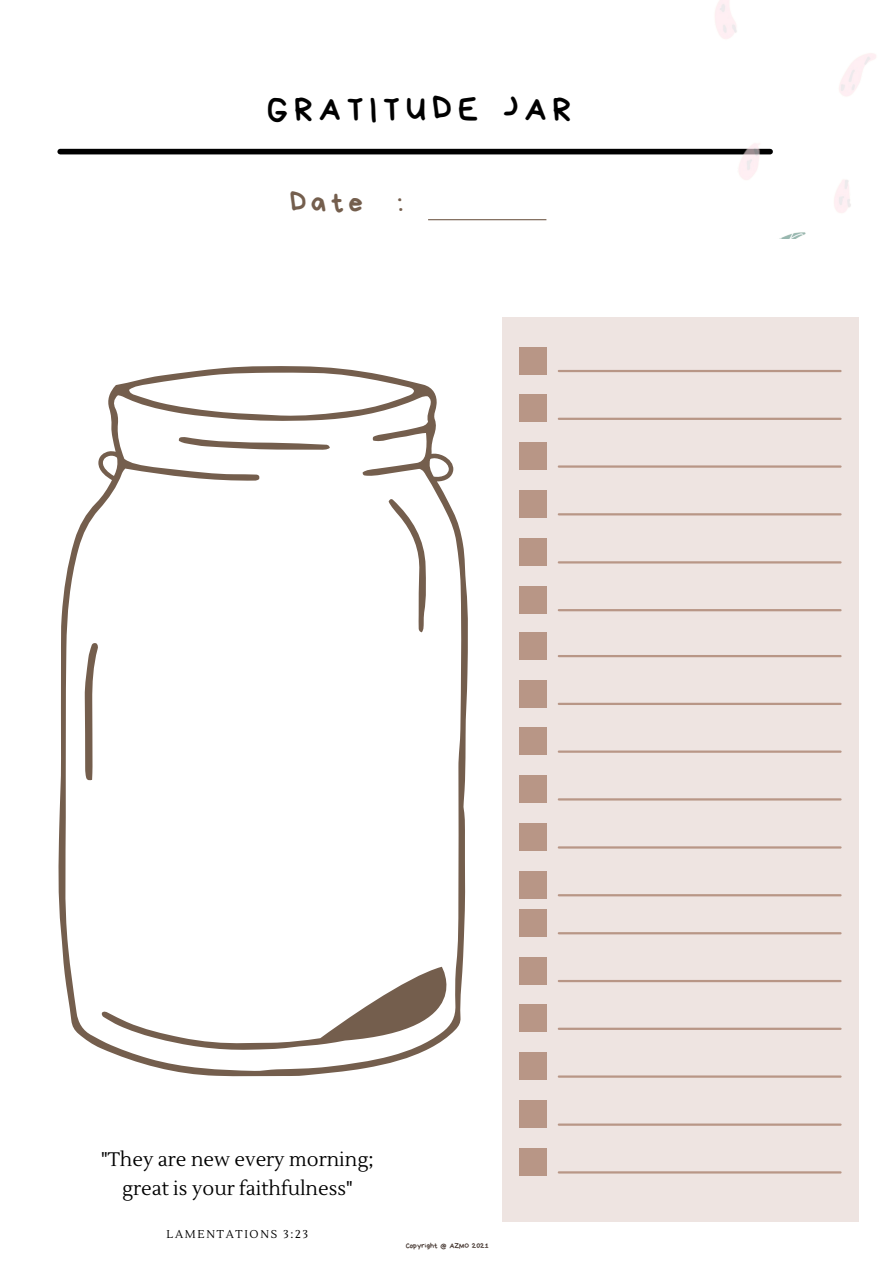
<style>
.page{position:relative;width:894px;height:1264px;background:#fff}
.page>*{position:absolute;margin:0;border:0;box-sizing:border-box;transform-origin:0 0}
.t1{font:33.75px "Bryndan Write";letter-spacing:.18em;color:#000}
.t2{font:28.5px "Bryndan Write";color:#745e4d}
.t3{font:19.5px/28px "Lustria";color:#000;text-align:center}
.t4{font:11.4px "Lustria";letter-spacing:.15em;color:#000}
.t5{font:7.65px "Bryndan Write";color:#483a34}
</style>
<div class="page">
<div style="left:60px;top:149px;width:709px;height:5px;background:#000"></div>
<svg style="left:58px;top:366px;width:410px;height:710px"></svg>
<svg style="left:85px;top:642px;width:13px;height:139px"></svg>
<div style="left:502px;top:317px;width:356px;height:904px;background:#eee4e1"></div>
<div style="left:519px;top:347px;width:27px;height:27px;background:#b89686"></div>
<hr style="left:558px;top:370px;width:282px;height:2px;background:#b89686">
<div style="left:519px;top:395px;width:27px;height:27px;background:#b89686"></div>
<hr style="left:558px;top:417px;width:282px;height:3px;background:#b89686">
<div style="left:519px;top:442px;width:27px;height:28px;background:#b89686"></div>
<hr style="left:558px;top:465px;width:282px;height:2px;background:#b89686">
<div style="left:519px;top:490px;width:27px;height:27px;background:#b89686"></div>
<hr style="left:558px;top:513px;width:282px;height:2px;background:#b89686">
<div style="left:519px;top:538px;width:27px;height:27px;background:#b89686"></div>
<hr style="left:558px;top:561px;width:282px;height:2px;background:#b89686">
<div style="left:519px;top:586px;width:27px;height:27px;background:#b89686"></div>
<hr style="left:558px;top:609px;width:282px;height:2px;background:#b89686">
<div style="left:519px;top:632px;width:27px;height:27px;background:#b89686"></div>
<hr style="left:558px;top:655px;width:282px;height:2px;background:#b89686">
<div style="left:519px;top:680px;width:27px;height:27px;background:#b89686"></div>
<hr style="left:558px;top:702px;width:282px;height:3px;background:#b89686">
<div style="left:519px;top:727px;width:27px;height:27px;background:#b89686"></div>
<hr style="left:558px;top:750px;width:282px;height:2px;background:#b89686">
<div style="left:519px;top:775px;width:27px;height:27px;background:#b89686"></div>
<hr style="left:558px;top:798px;width:282px;height:2px;background:#b89686">
<div style="left:519px;top:823px;width:27px;height:27px;background:#b89686"></div>
<hr style="left:558px;top:846px;width:282px;height:2px;background:#b89686">
<div style="left:519px;top:871px;width:27px;height:27px;background:#b89686"></div>
<hr style="left:558px;top:894px;width:282px;height:2px;background:#b89686">
<div style="left:519px;top:909px;width:27px;height:27px;background:#b89686"></div>
<hr style="left:558px;top:932px;width:282px;height:2px;background:#b89686">
<div style="left:519px;top:957px;width:27px;height:27px;background:#b89686"></div>
<hr style="left:558px;top:979px;width:282px;height:3px;background:#b89686">
<div style="left:519px;top:1004px;width:27px;height:27px;background:#b89686"></div>
<hr style="left:558px;top:1027px;width:282px;height:2px;background:#b89686">
<div style="left:519px;top:1052px;width:27px;height:27px;background:#b89686"></div>
<hr style="left:558px;top:1075px;width:282px;height:2px;background:#b89686">
<div style="left:519px;top:1100px;width:27px;height:27px;background:#b89686"></div>
<hr style="left:558px;top:1123px;width:282px;height:2px;background:#b89686">
<div style="left:519px;top:1148px;width:27px;height:27px;background:#b89686"></div>
<hr style="left:558px;top:1171px;width:282px;height:2px;background:#b89686">
<hr style="left:428px;top:219px;width:118px;height:1px;background:#745e4d">
<img style="left:680px;top:0;width:196px;height:239px">
<p class="t1" style="left:267px;top:92px;width:305px">GRATITUDE JAR</p>
<p class="t2" style="left:290px;top:188px;width:115px">Date :</p>
<p class="t3" style="left:101px;top:1146px;width:274px">"They are new every morning; great is your faithfulness"</p>
<p class="t4" style="left:166px;top:1226px;width:143px">LAMENTATIONS 3:23</p>
<p class="t5" style="left:405px;top:1241px;width:84px">Copyright @ AZMO 2021</p>
</div>
